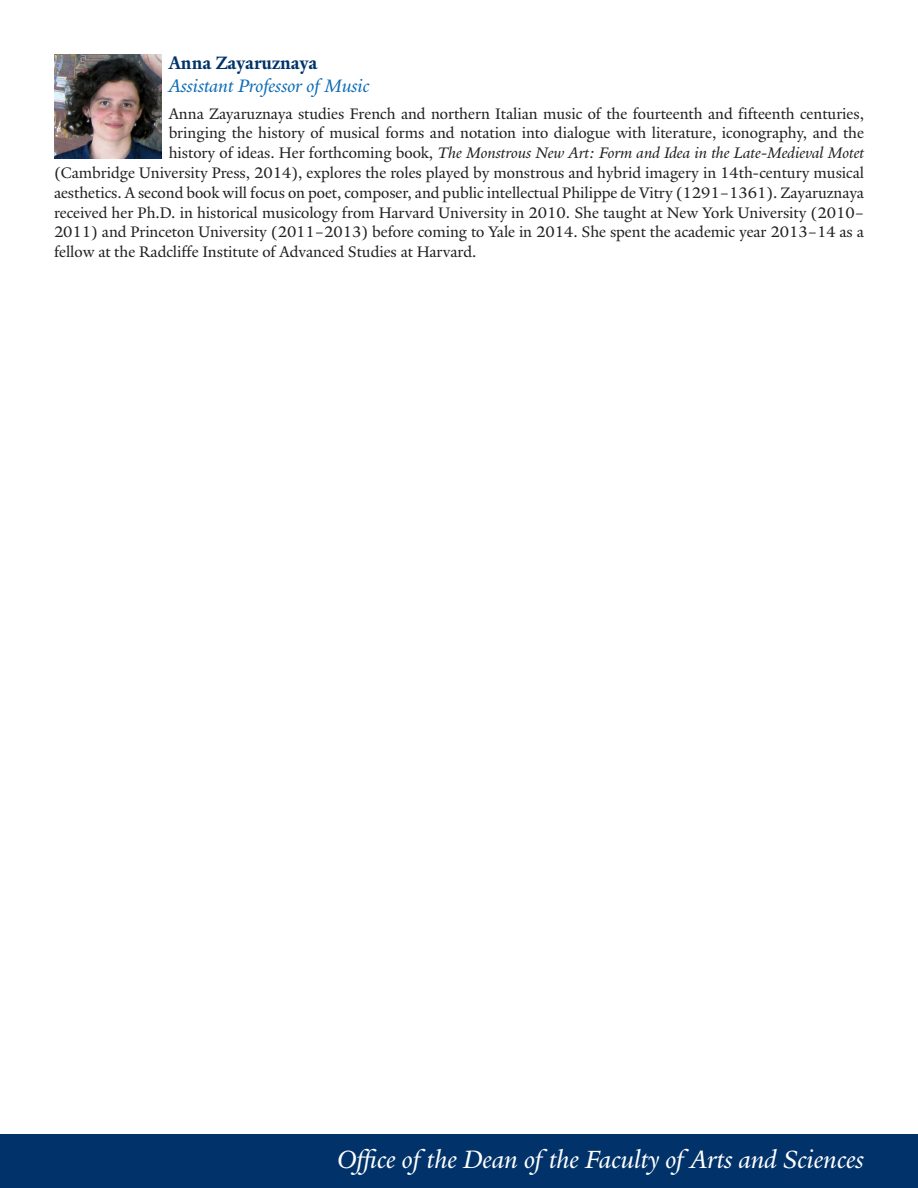
<style>
.page{position:relative;width:918px;height:1188px;background:#fff}
.page>*{position:absolute;margin:0;border:0;box-sizing:border-box;transform-origin:0 0}
.t1{font:italic 27px "Yale Design";color:#fff}
.t2{font:italic 19.5px "Yale Admin";color:#0d6cb6}
.t3{font:700 19.5px "Yale Admin";color:#01336a}
.t4{font:16.5px "Yale Admin";color:#231f20}
.t5{font:italic 16.5px "Yale Admin";color:#231f20}
.s1{font-style:normal}
</style>
<div class="page">
<div style="left:0;top:1134px;width:918px;height:54px;background:#01336a"></div>
<img style="left:54px;top:54px;width:108px;height:104px">
<p class="t3" style="left:169px;top:51px;width:150px">Anna Zayaruznaya</p>
<p class="t2" style="left:169px;top:74px;width:202px">Assistant Professor of Music</p>
<p class="t4" style="left:169px;top:103px;width:697px">Anna Zayaruznaya studies French and northern Italian music of the fourteenth and fifteenth centuries,</p>
<p class="t4" style="left:169px;top:123px;width:697px">bringing the history of musical forms and notation into dialogue with literature, iconography, and the</p>
<p class="t5" style="left:169px;top:143px;width:697px"><span class="s1">history of ideas. Her forthcoming book,</span> The Monstrous New Art: Form and Idea in the Late-Medieval Motet</p>
<p class="t4" style="left:54px;top:163px;width:812px">(Cambridge University Press, 2014), explores the roles played by monstrous and hybrid imagery in 14th-century musical</p>
<p class="t4" style="left:54px;top:183px;width:812px">aesthetics. A second book will focus on poet, composer, and public intellectual Philippe de Vitry (1291–1361). Zayaruznaya</p>
<p class="t4" style="left:54px;top:202px;width:812px">received her Ph.D. in historical musicology from Harvard University in 2010. She taught at New York University (2010–</p>
<p class="t4" style="left:54px;top:222px;width:811px">2011) and Princeton University (2011–2013) before coming to Yale in 2014. She spent the academic year 2013–14 as a</p>
<p class="t4" style="left:54px;top:242px;width:424px">fellow at the Radcliffe Institute of Advanced Studies at Harvard.</p>
<p class="t1" style="left:337px;top:1143px;width:528px">Office of the Dean of the Faculty of Arts and Sciences</p>
</div>
